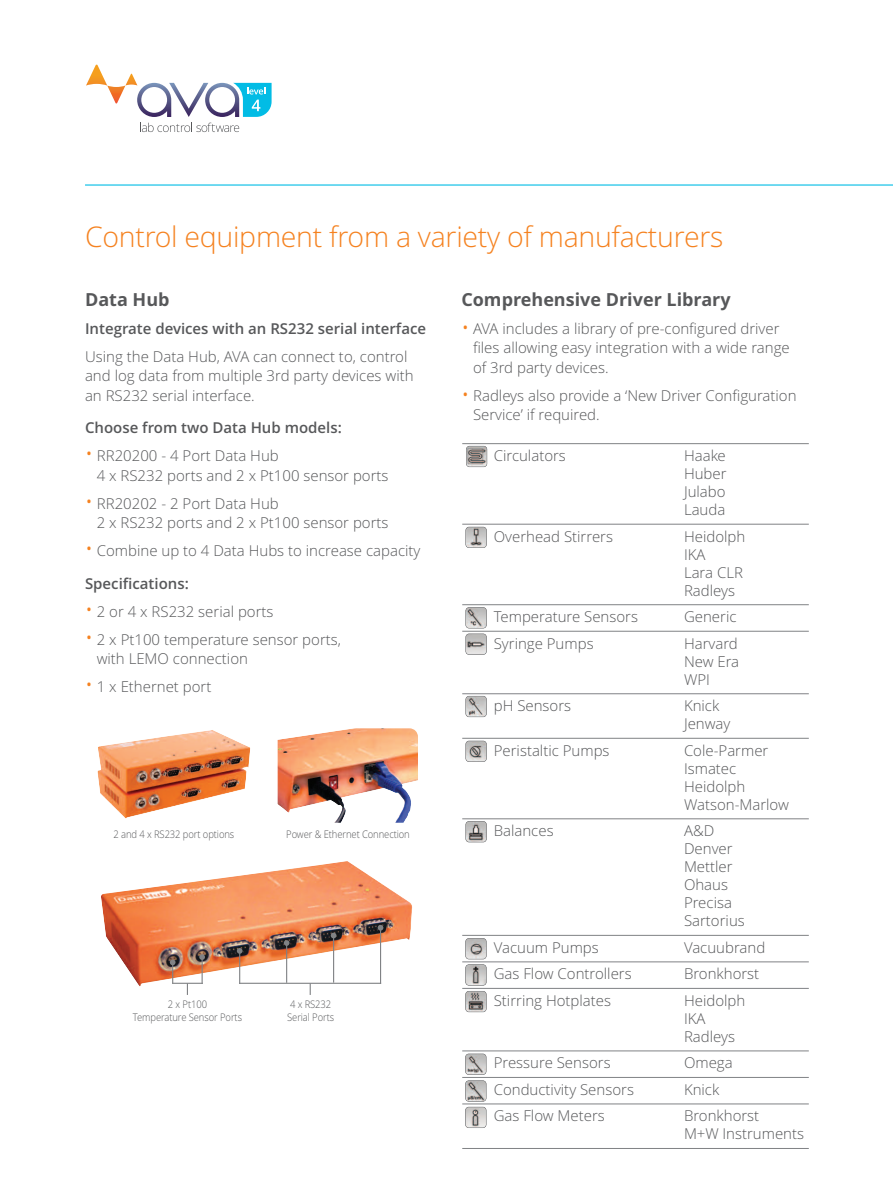
<style>
.page{position:relative;width:893px;height:1191px;background:#fff}
.page>*{position:absolute;margin:0;border:0;box-sizing:border-box;transform-origin:0 0}
.t1{font:300 28.5px "Open Sans";letter-spacing:-.01em;color:#f58220}
.t2{font:700 18px "Open Sans";color:#57585a}
.t3{font:300 15px/18px "Open Sans";color:#57585a}
.t4{font:600 15px "Open Sans";color:#57585a}
.t5{font:300 10.5px/12.6px "Open Sans";letter-spacing:-.01em;color:#57585a;scale:.9 1}
.s1{font-size:21px;color:#f58220}
.s2{font-weight:600}
</style>
<div class="page">
<hr style="left:462px;top:443px;width:347px;height:1px;background:#808285">
<hr style="left:462px;top:524px;width:347px;height:1px;background:#808285">
<hr style="left:462px;top:604px;width:347px;height:1px;background:#808285">
<hr style="left:462px;top:631px;width:347px;height:1px;background:#808285">
<hr style="left:462px;top:693px;width:347px;height:1px;background:#808285">
<hr style="left:462px;top:738px;width:347px;height:1px;background:#808285">
<hr style="left:462px;top:818px;width:347px;height:1px;background:#808285">
<hr style="left:462px;top:935px;width:347px;height:1px;background:#808285">
<hr style="left:462px;top:961px;width:347px;height:1px;background:#808285">
<hr style="left:462px;top:988px;width:347px;height:1px;background:#808285">
<hr style="left:462px;top:1050px;width:347px;height:1px;background:#808285">
<hr style="left:462px;top:1077px;width:347px;height:1px;background:#808285">
<hr style="left:462px;top:1103px;width:347px;height:1px;background:#808285">
<hr style="left:462px;top:1148px;width:347px;height:1px;background:#808285">
<img style="left:101px;top:861px;width:312px;height:125px">
<img style="left:97px;top:730px;width:153px;height:89px">
<img style="left:278px;top:728px;width:140px;height:94px">
<svg style="left:199px;top:954px;width:6px;height:30px"></svg>
<svg style="left:170px;top:959px;width:6px;height:24px"></svg>
<hr style="left:239px;top:950px;width:1px;height:34px;background:#808285">
<svg style="left:237px;top:948px;width:6px;height:5px"></svg>
<hr style="left:286px;top:942px;width:1px;height:40px;background:#808285">
<svg style="left:310px;top:983px;width:1px;height:12px"></svg>
<svg style="left:284px;top:940px;width:5px;height:6px"></svg>
<hr style="left:333px;top:936px;width:1px;height:46px;background:#808285">
<svg style="left:331px;top:932px;width:5px;height:6px"></svg>
<hr style="left:380px;top:928px;width:1px;height:56px;background:#808285">
<hr style="left:239px;top:982px;width:142px;height:1px;background:#808285">
<hr style="left:172px;top:982px;width:31px;height:1px;background:#808285">
<svg style="left:378px;top:925px;width:5px;height:5px"></svg>
<svg style="left:187px;top:983px;width:1px;height:12px"></svg>
<img style="left:466px;top:821px;width:20px;height:21px;border-radius:3px">
<div style="left:465px;top:821px;width:22px;height:21px;border:1px solid #57585a;border-radius:4px"></div>
<img style="left:466px;top:446px;width:21px;height:21px;border-radius:3px">
<div style="left:466px;top:446px;width:21px;height:21px;border:1px solid #57585a;border-radius:4px"></div>
<img style="left:466px;top:964px;width:20px;height:21px;border-radius:3px">
<div style="left:465px;top:964px;width:22px;height:21px;border:1px solid #57585a;border-radius:4px"></div>
<img style="left:466px;top:991px;width:20px;height:20px;border-radius:3px">
<div style="left:465px;top:991px;width:22px;height:21px;border:1px solid #57585a;border-radius:4px"></div>
<img style="left:466px;top:696px;width:20px;height:21px;border-radius:3px">
<div style="left:465px;top:696px;width:22px;height:21px;border:1px solid #57585a;border-radius:4px"></div>
<img style="left:466px;top:741px;width:20px;height:20px;border-radius:3px">
<div style="left:465px;top:740px;width:22px;height:22px;border:1px solid #57585a;border-radius:4px"></div>
<img style="left:466px;top:527px;width:20px;height:20px;border-radius:3px">
<div style="left:465px;top:527px;width:22px;height:21px;border:1px solid #57585a;border-radius:4px"></div>
<img style="left:466px;top:634px;width:20px;height:20px;border-radius:3px">
<div style="left:465px;top:633px;width:22px;height:22px;border:1px solid #57585a;border-radius:4px"></div>
<img style="left:466px;top:607px;width:20px;height:21px;border-radius:3px">
<div style="left:465px;top:607px;width:22px;height:21px;border:1px solid #57585a;border-radius:4px"></div>
<img style="left:466px;top:938px;width:20px;height:21px;border-radius:3px">
<div style="left:465px;top:938px;width:22px;height:21px;border:1px solid #57585a;border-radius:4px"></div>
<hr style="left:85px;top:184px;width:808px;height:2px;background:#02bce5">
<svg style="left:140px;top:123px;width:99px;height:9px"></svg>
<svg style="left:86px;top:64px;width:186px;height:53px"></svg>
<img style="left:466px;top:1054px;width:20px;height:20px;border-radius:3px">
<div style="left:465px;top:1053px;width:21px;height:21px;border:1px solid #57585a;border-radius:4px"></div>
<img style="left:466px;top:1080px;width:20px;height:21px;border-radius:3px">
<div style="left:465px;top:1080px;width:21px;height:21px;border:1px solid #57585a;border-radius:4px"></div>
<img style="left:466px;top:1107px;width:20px;height:20px;border-radius:3px">
<div style="left:465px;top:1106px;width:21px;height:22px;border:1px solid #57585a;border-radius:4px"></div>
<h1 class="t1" style="left:85px;top:221px;width:640px">Control equipment from a variety of manufacturers</h1>
<p class="t2" style="left:461px;top:289px;width:271px">Comprehensive Driver Library</p>
<p class="t3" style="left:473px;top:319px;width:318px;line-height:19.5px;text-indent:-12px"><span class="s1">•</span> AVA includes a library of pre-configured driver files allowing easy integration with a wide range of 3rd party devices.</p>
<p class="t3" style="left:473px;top:386px;width:325px;line-height:19.5px;text-indent:-12px"><span class="s1">•</span> Radleys also provide a ‘New Driver Configuration<br>Service’ if required.</p>
<p class="t2" style="left:85px;top:289px;width:86px">Data Hub</p>
<p class="t4" style="left:85px;top:320px;width:343px">Integrate devices with an RS232 serial interface</p>
<p class="t3" style="left:85px;top:347px;width:330px;line-height:19.5px">Using the Data Hub, AVA can connect to, control and log data from multiple 3rd party devices with an RS232 serial interface.</p>
<p class="t4" style="left:85px;top:419px;width:258px">Choose from two Data Hub models:</p>
<p class="t3" style="left:97px;top:446px;width:293px;line-height:19.5px;text-indent:-12px"><span class="s1">•</span> RR20200 - 4 Port Data Hub<br>4 x RS232 ports and 2 x Pt100 sensor ports</p>
<p class="t3" style="left:97px;top:494px;width:293px;line-height:19.5px;text-indent:-12px"><span class="s1">•</span> RR20202 - 2 Port Data Hub<br>2 x RS232 ports and 2 x Pt100 sensor ports</p>
<p class="t3" style="left:85px;top:535px;width:337px;line-height:32.5px"><span class="s1">•</span> Combine up to 4 Data Hubs to increase capacity<br><span class="s2">Specifications:</span></p>
<p class="t3" style="left:85px;top:603px;width:190px"><span class="s1">•</span> 2 or 4 x RS232 serial ports</p>
<p class="t3" style="left:97px;top:630px;width:246px;line-height:19.5px;text-indent:-12px"><span class="s1">•</span> 2 x Pt100 temperature sensor ports, with LEMO connection</p>
<p class="t3" style="left:85px;top:678px;width:128px"><span class="s1">•</span> 1 x Ethernet port</p>
<p class="t3" style="left:494px;top:447px;width:74px">Circulators</p>
<p class="t3" style="left:684px;top:447px;width:44px;text-align:justify">Haake Huber Julabo Lauda</p>
<p class="t3" style="left:494px;top:527px;width:121px">Overhead Stirrers</p>
<p class="t3" style="left:684px;top:527px;width:63px">Heidolph<br>IKA<br>Lara CLR<br>Radleys</p>
<p class="t3" style="left:494px;top:608px;width:146px">Temperature Sensors</p>
<p class="t3" style="left:684px;top:608px;width:54px">Generic</p>
<p class="t3" style="left:494px;top:634px;width:101px">Syringe Pumps</p>
<p class="t3" style="left:684px;top:634px;width:57px;text-align:justify">Harvard New Era WPI</p>
<p class="t3" style="left:494px;top:697px;width:79px">pH Sensors</p>
<p class="t3" style="left:684px;top:697px;width:48px">Knick<br>Jenway</p>
<p class="t3" style="left:494px;top:741px;width:117px">Peristaltic Pumps</p>
<p class="t3" style="left:684px;top:741px;width:106px">Cole-Parmer<br>Ismatec<br>Heidolph<br>Watson-Marlow</p>
<p class="t3" style="left:494px;top:822px;width:61px">Balances</p>
<p class="t3" style="left:684px;top:822px;width:62px">A&amp;D<br>Denver<br>Mettler<br>Ohaus<br>Precisa<br>Sartorius</p>
<p class="t3" style="left:494px;top:938px;width:107px">Vacuum Pumps</p>
<p class="t3" style="left:684px;top:938px;width:83px">Vacuubrand</p>
<p class="t3" style="left:494px;top:965px;width:139px">Gas Flow Controllers</p>
<p class="t3" style="left:684px;top:965px;width:77px">Bronkhorst</p>
<p class="t3" style="left:494px;top:991px;width:119px">Stirring Hotplates</p>
<p class="t3" style="left:684px;top:991px;width:63px">Heidolph<br>IKA<br>Radleys</p>
<p class="t3" style="left:494px;top:1054px;width:118px">Pressure Sensors</p>
<p class="t3" style="left:684px;top:1054px;width:50px">Omega</p>
<p class="t3" style="left:494px;top:1080px;width:142px">Conductivity Sensors</p>
<p class="t3" style="left:684px;top:1080px;width:37px">Knick</p>
<p class="t3" style="left:494px;top:1107px;width:113px">Gas Flow Meters</p>
<p class="t3" style="left:684px;top:1107px;width:122px">Bronkhorst<br>M+W Instruments</p>
<p class="t5" style="left:114px;top:828px;width:136px">2 and 4 x RS232 port options</p>
<p class="t5" style="left:286px;top:828px;width:139px">Power &amp; Ethernet Connection</p>
<p class="t5" style="left:133px;top:998px;width:123px;text-align:center">2 x Pt100<br>Temperature Sensor Ports</p>
<p class="t5" style="left:287px;top:998px;width:54px">4 x RS232<br>Serial Ports</p>
</div>
